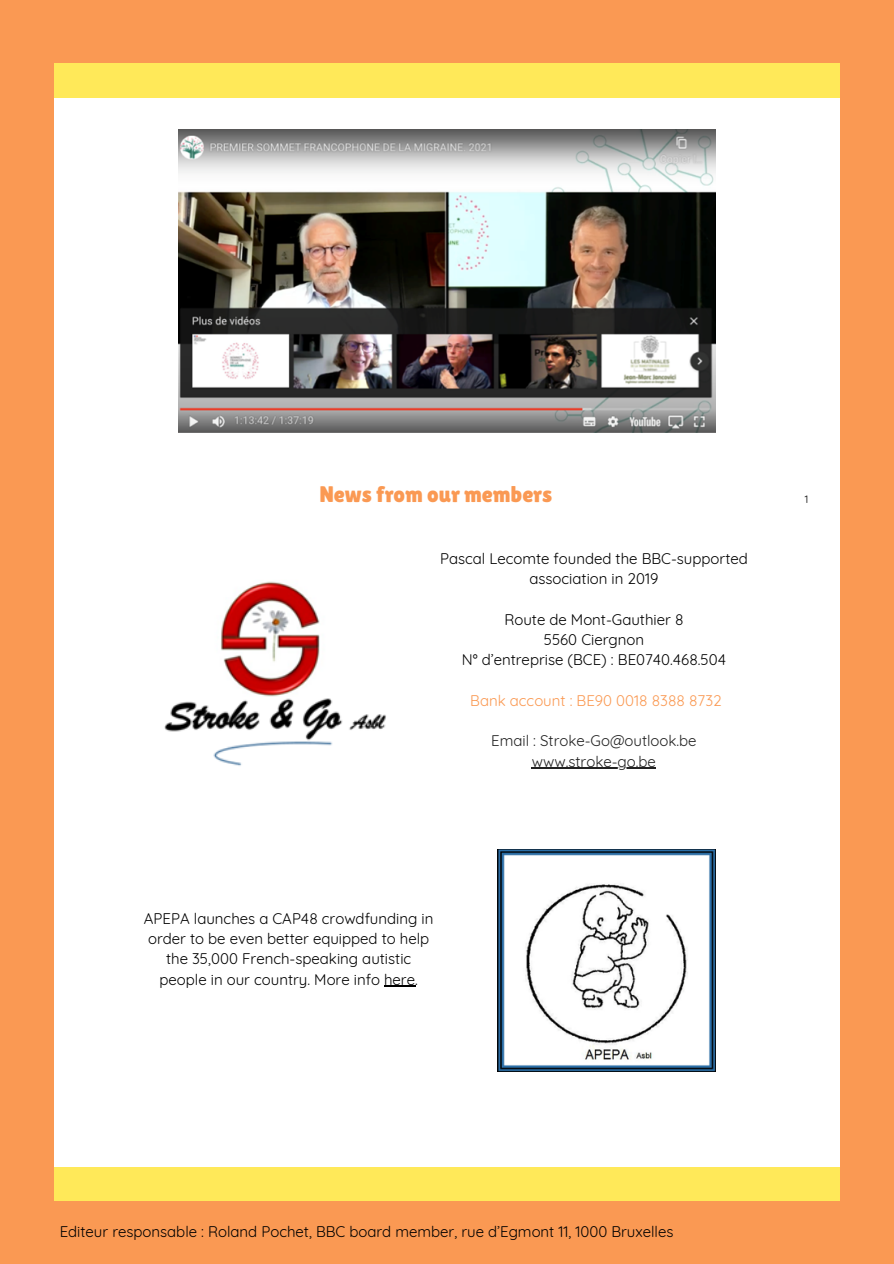
<style>
.page{position:relative;width:894px;height:1264px;background:#fff}
.page>*{position:absolute;margin:0;border:0;box-sizing:border-box;transform-origin:0 0}
.t1{font:22.5px "Lilita One";color:#fa9953}
.t2{font:15px/20.2px "Quicksand";color:#000;text-align:center}
.t3{font:15px "Quicksand";color:#222}
.t4{font:15px "Quicksand";color:#fa9953}
.t5{font:10.5px "Quicksand";color:#000}
</style>
<div class="page">
<div style="left:0;top:0;width:893px;height:1263px;background:#fa9953"></div>
<div style="left:55px;top:77px;width:783px;height:1110px;background:#fff"></div>
<div style="left:55px;top:1166px;width:783px;height:34px;background:#ffe959"></div>
<div style="left:55px;top:64px;width:783px;height:34px;background:#ffe959"></div>
<img style="left:179px;top:129px;width:536px;height:303px">
<img style="left:164px;top:581px;width:222px;height:185px">
<img style="left:498px;top:849px;width:217px;height:222px">
<hr style="left:384px;top:985px;width:31px;height:1px;background:#000">
<hr style="left:531px;top:767px;width:124px;height:2px;background:#222">
<p class="t1" style="left:319px;top:481px;width:234px">News from our members</p>
<p class="t2" style="left:440px;top:548px;width:309px">Pascal Lecomte founded the BBC-supported association in 2019</p>
<p class="t2" style="left:504px;top:609px;width:181px">Route de Mont-Gauthier 8</p>
<p class="t2" style="left:543px;top:629px;width:102px">5560 Ciergnon</p>
<p class="t2" style="left:461px;top:649px;width:266px">N° d’entreprise (BCE) : BE0740.468.504</p>
<p class="t4" style="left:470px;top:691px;width:253px">Bank account : BE90 0018 8388 8732</p>
<p class="t3" style="left:491px;top:731px;width:207px">Email : Stroke-Go@outlook.be</p>
<p class="t3" style="left:531px;top:751px;width:125px">www.stroke-go.be</p>
<p class="t2" style="left:144px;top:907px;width:291px">APEPA launches a CAP48 crowdfunding in order to be even better equipped to help the 35,000 French-speaking autistic people in our country. More info here.</p>
<p class="t5" style="left:804px;top:493px;width:5px">1</p>
<p class="t2" style="left:60px;top:1221px;width:615px">Editeur responsable : Roland Pochet, BBC board member, rue d’Egmont 11, 1000 Bruxelles</p>
</div>
